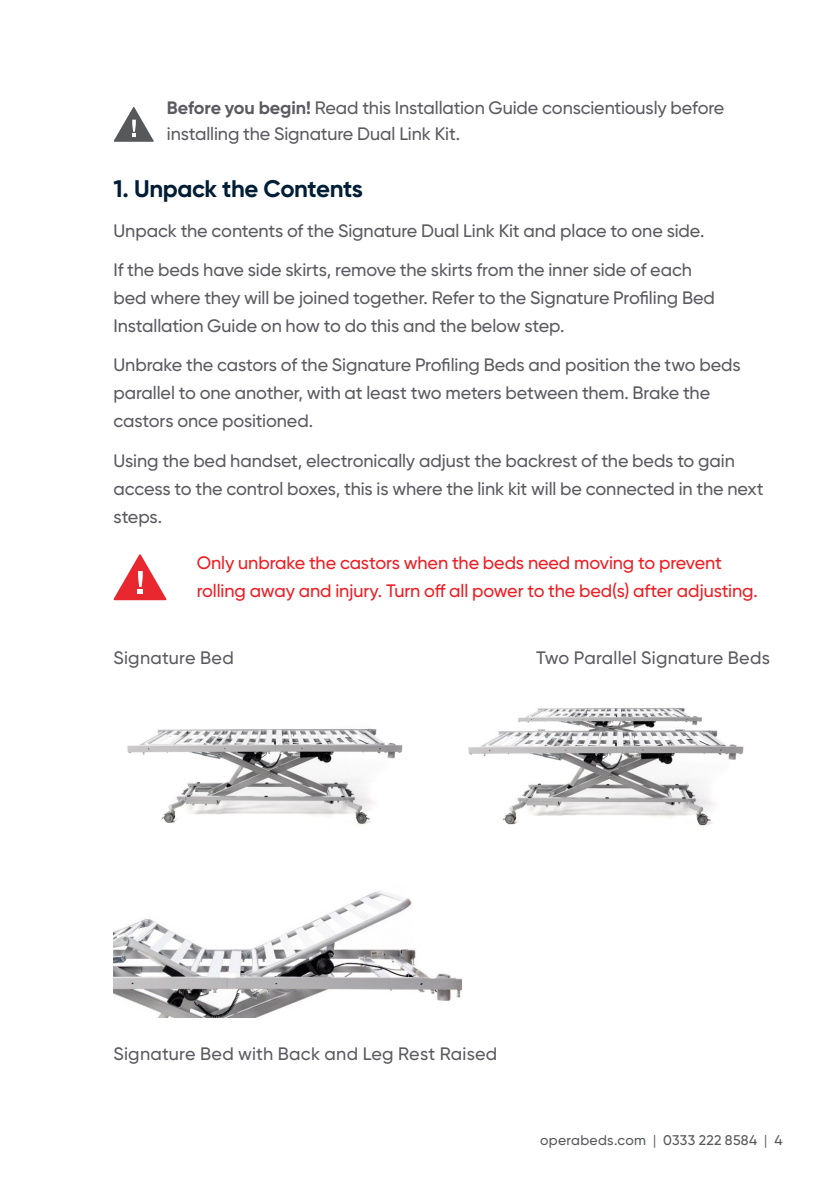
<style>
.page{position:relative;width:840px;height:1191px;background:#fff}
.page>*{position:absolute;margin:0;border:0;box-sizing:border-box;transform-origin:0 0}
.Normal_Paragraph{font:700 24px "Gilroy";letter-spacing:-.02em;color:#001e36}
.Normal_Paragraph-2{font:500 18px/28px "Gilroy";letter-spacing:-.005em;color:#5b5a61}
.Normal_Paragraph-3{font:500 18px/28px "Gilroy";letter-spacing:-.005em;color:#ee1d23}
.Normal_Paragraph-4{font:500 18px "Gilroy";letter-spacing:.015em;color:#5b5a61}
.t1{font:500 14px "Gilroy";letter-spacing:.02em;color:#57585a}
.s1{font-weight:700}
.s2{font-weight:400}
</style>
<div class="page">
<svg style="left:113px;top:107px;width:41px;height:35px"></svg>
<svg style="left:113px;top:554px;width:53px;height:46px"></svg>
<img style="left:127px;top:728px;width:276px;height:98px">
<img style="left:468px;top:708px;width:276px;height:119px">
<img style="left:113px;top:891px;width:348px;height:126px">
<p class="Normal_Paragraph-2" style="left:167px;top:94px;width:558px;line-height:26px"><span class="s1">Before you begin!</span> Read this Installation Guide conscientiously before installing the Signature Dual Link Kit.</p>
<p class="Normal_Paragraph" style="left:113px;top:174px;width:251px">1. Unpack the Contents</p>
<p class="Normal_Paragraph-2" style="left:113px;top:216px;width:592px">Unpack the contents of the Signature Dual Link Kit and place to one side.</p>
<p class="Normal_Paragraph-2" style="left:113px;top:255px;width:602px">If the beds have side skirts, remove the skirts from the inner side of each bed where they will be joined together. Refer to the Signature Profiling Bed<br>Installation Guide on how to do this and the below step.</p>
<p class="Normal_Paragraph-2" style="left:113px;top:351px;width:628px">Unbrake the castors of the Signature Profiling Beds and position the two beds parallel to one another, with at least two meters between them. Brake the castors once positioned.</p>
<p class="Normal_Paragraph-2" style="left:113px;top:446px;width:651px">Using the bed handset, electronically adjust the backrest of the beds to gain access to the control boxes, this is where the link kit will be connected in the next steps.</p>
<p class="Normal_Paragraph-3" style="left:197px;top:548px;width:562px">Only unbrake the castors when the beds need moving to prevent rolling away and injury. Turn off all power to the bed(s) after adjusting.</p>
<p class="Normal_Paragraph-4" style="left:113px;top:646px;width:122px">Signature Bed</p>
<p class="Normal_Paragraph-4" style="left:536px;top:646px;width:235px">Two Parallel Signature Beds</p>
<p class="Normal_Paragraph-4" style="left:113px;top:1042px;width:385px">Signature Bed with Back and Leg Rest Raised</p>
<p class="t1" style="left:540px;top:1132px;width:244px">operabeds.com <span class="s2">|</span> 0333 222 8584 <span class="s2">|</span> 4</p>
</div>
